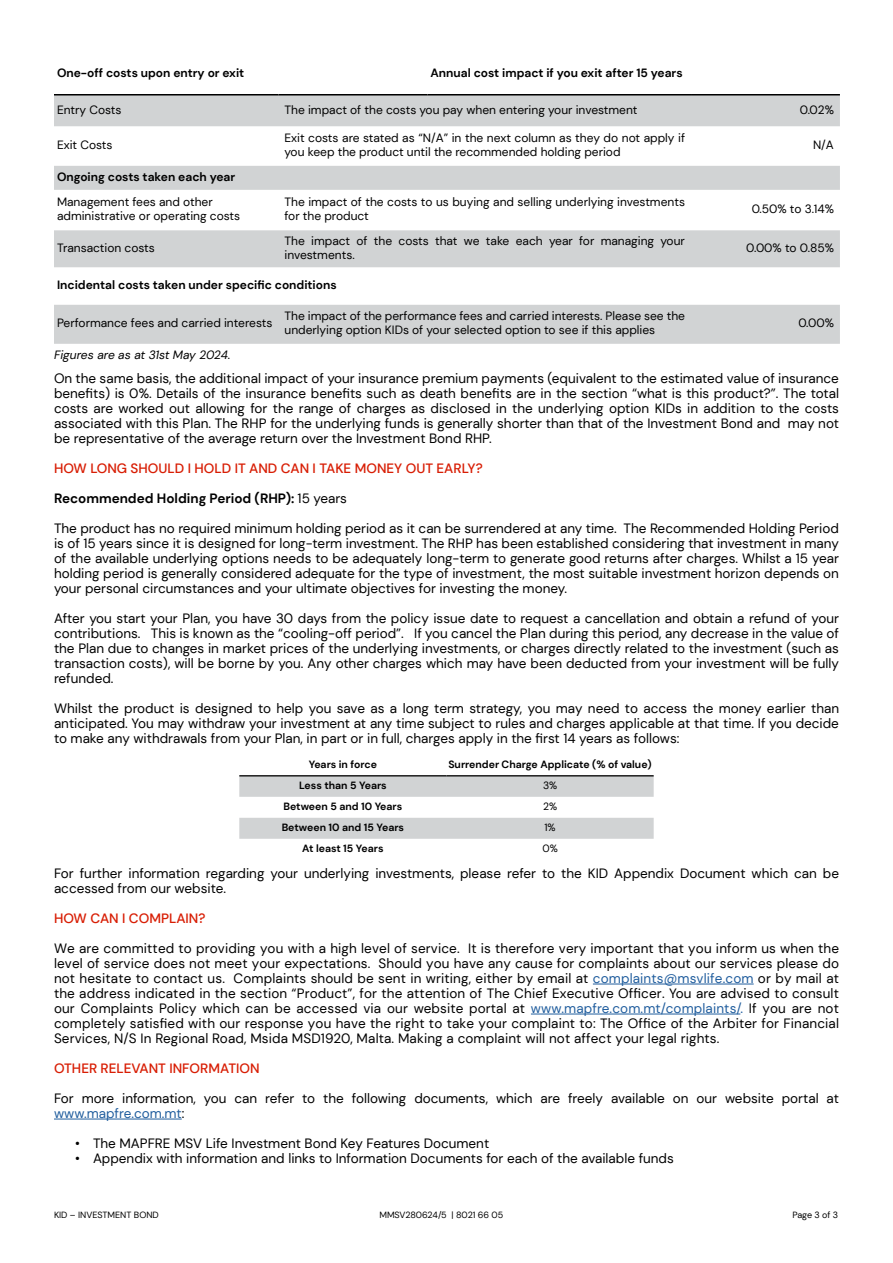
<style>
.page{position:relative;width:893px;height:1263px;background:#fff}
.page>*{position:absolute;margin:0;border:0;box-sizing:border-box;transform-origin:0 0}
.t1{font:13.5px/15px "DM Sans";color:#000;text-align:justify}
.t2{font:500 13.5px "DM Sans";color:#d81e05}
.t3{font:700 13.5px "DM Sans";color:#000}
.t4{font:12px/14.4px "DM Sans";color:#000}
.t5{font:700 12px "DM Sans";color:#000}
.t6{font:italic 12px "DM Sans";color:#000}
.t7{font:700 10.5px "DM Sans";color:#000}
.t8{font:10.5px "DM Sans";color:#000}
.t9{font:9px "DM Sans";color:#000}
.s1{font-weight:400}
.s2{color:#215e9e}
</style>
<div class="page">
<hr style="left:593px;top:984px;width:161px;height:1px;background:#215e9e">
<hr style="left:531px;top:1014px;width:209px;height:1px;background:#215e9e">
<hr style="left:54px;top:1119px;width:128px;height:1px;background:#215e9e">
<svg style="left:239px;top:776px;width:415px;height:63px"></svg>
<hr style="left:239px;top:775px;width:207px;height:1px;background:#000">
<hr style="left:446px;top:775px;width:208px;height:1px;background:#000">
<svg style="left:54px;top:95px;width:786px;height:249px;fill:#d1d3d4"></svg>
<hr style="left:54px;top:94px;width:224px;height:1px;background:#000">
<hr style="left:278px;top:94px;width:149px;height:1px;background:#000">
<hr style="left:428px;top:94px;width:263px;height:1px;background:#000">
<hr style="left:691px;top:94px;width:149px;height:1px;background:#000">
<p class="t5" style="left:57px;top:66px;width:189px">One-off costs upon entry or exit</p>
<p class="t5" style="left:430px;top:66px;width:254px">Annual cost impact if you exit after 15 years</p>
<p class="t4" style="left:57px;top:102px;width:66px">Entry Costs</p>
<p class="t4" style="left:284px;top:102px;width:355px">The impact of the costs you pay when entering your investment</p>
<p class="t4" style="left:800px;top:102px;width:36px">0.02%</p>
<p class="t4" style="left:57px;top:138px;width:57px">Exit Costs</p>
<p class="t4" style="left:284px;top:130px;width:402px">Exit costs are stated as “N/A” in the next column as they do not apply if you keep the product until the recommended holding period</p>
<p class="t4" style="left:813px;top:138px;width:22px">N/A</p>
<p class="t5" style="left:57px;top:169px;width:180px">Ongoing costs taken each year</p>
<p class="t4" style="left:57px;top:194px;width:185px">Management fees and other administrative or operating costs</p>
<p class="t4" style="left:284px;top:194px;width:402px">The impact of the costs to us buying and selling underlying investments for the product</p>
<p class="t4" style="left:752px;top:202px;width:84px">0.50% to 3.14%</p>
<p class="t4" style="left:57px;top:240px;width:99px">Transaction costs</p>
<p class="t4" style="left:284px;top:233px;width:402px">The impact of the costs that we take each year for managing your investments.</p>
<p class="t4" style="left:746px;top:240px;width:89px">0.00% to 0.85%</p>
<p class="t5" style="left:57px;top:277px;width:281px">Incidental costs taken under specific conditions</p>
<p class="t4" style="left:57px;top:316px;width:217px">Performance fees and carried interests</p>
<p class="t4" style="left:284px;top:309px;width:402px">The impact of the performance fees and carried interests. Please see the underlying option KIDs of your selected option to see if this applies</p>
<p class="t4" style="left:798px;top:316px;width:37px">0.00%</p>
<p class="t6" style="left:54px;top:348px;width:178px">Figures are as at 31st May 2024.</p>
<p class="t1" style="left:54px;top:370px;width:786px">On the same basis, the additional impact of your insurance premium payments (equivalent to the estimated value of insurance benefits) is 0%. Details of the insurance benefits such as death benefits are in the section “what is this product?”. The total costs are worked out allowing for the range of charges as disclosed in the underlying option KIDs in addition to the costs associated with this Plan. The RHP for the underlying funds is generally shorter than that of the Investment Bond and may not be representative of the average return over the Investment Bond RHP.</p>
<p class="t2" style="left:54px;top:459px;width:430px">HOW LONG SHOULD I HOLD IT AND CAN I TAKE MONEY OUT EARLY?</p>
<p class="t3" style="left:54px;top:489px;width:295px">Recommended Holding Period (RHP): <span class="s1">15 years</span></p>
<p class="t1" style="left:54px;top:520px;width:786px">The product has no required minimum holding period as it can be surrendered at any time. The Recommended Holding Period is of 15 years since it is designed for long-term investment. The RHP has been established considering that investment in many of the available underlying options needs to be adequately long-term to generate good returns after charges. Whilst a 15 year holding period is generally considered adequate for the type of investment, the most suitable investment horizon depends on your personal circumstances and your ultimate objectives for investing the money.</p>
<p class="t1" style="left:54px;top:610px;width:786px">After you start your Plan, you have 30 days from the policy issue date to request a cancellation and obtain a refund of your contributions. This is known as the “cooling-off period”. If you cancel the Plan during this period, any decrease in the value of the Plan due to changes in market prices of the underlying investments, or charges directly related to the investment (such as transaction costs), will be borne by you. Any other charges which may have been deducted from your investment will be fully refunded.</p>
<p class="t1" style="left:54px;top:700px;width:787px">Whilst the product is designed to help you save as a long term strategy, you may need to access the money earlier than anticipated. You may withdraw your investment at any time subject to rules and charges applicable at that time. If you decide to make any withdrawals from your Plan, in part or in full, charges apply in the first 14 years as follows:</p>
<p class="t7" style="left:309px;top:758px;width:70px">Years in force</p>
<p class="t7" style="left:448px;top:758px;width:205px">Surrender Charge Applicate (% of value)</p>
<p class="t7" style="left:299px;top:779px;width:89px">Less than 5 Years</p>
<p class="t8" style="left:543px;top:779px;width:16px">3%</p>
<p class="t7" style="left:283px;top:800px;width:120px">Between 5 and 10 Years</p>
<p class="t8" style="left:543px;top:800px;width:16px">2%</p>
<p class="t7" style="left:282px;top:821px;width:124px">Between 10 and 15 Years</p>
<p class="t8" style="left:544px;top:821px;width:13px">1%</p>
<p class="t7" style="left:302px;top:841px;width:83px">At least 15 Years</p>
<p class="t8" style="left:542px;top:842px;width:17px">0%</p>
<p class="t1" style="left:54px;top:865px;width:786px">For further information regarding your underlying investments, please refer to the KID Appendix Document which can be accessed from our website.</p>
<p class="t2" style="left:54px;top:909px;width:153px">HOW CAN I COMPLAIN?</p>
<p class="t1" style="left:54px;top:940px;width:786px">We are committed to providing you with a high level of service. It is therefore very important that you inform us when the level of service does not meet your expectations. Should you have any cause for complaints about our services please do not hesitate to contact us. Complaints should be sent in writing, either by email at <span class="s2">complaints@msvlife.com</span> or by mail at the address indicated in the section “Product”, for the attention of The Chief Executive Officer. You are advised to consult our Complaints Policy which can be accessed via our website portal at <span class="s2">www.mapfre.com.mt/complaints/.</span> If you are not completely satisfied with our response you have the right to take your complaint to: The Office of the Arbiter for Financial Services, N/S In Regional Road, Msida MSD1920, Malta. Making a complaint will not affect your legal rights.</p>
<p class="t2" style="left:54px;top:1059px;width:207px">OTHER RELEVANT INFORMATION</p>
<p class="t1" style="left:54px;top:1090px;width:786px">For more information, you can refer to the following documents, which are freely available on our website portal at <span class="s2">www.mapfre.com.mt</span>:</p>
<p class="t1" style="left:75px;top:1135px;width:416px">• The MAPFRE MSV Life Investment Bond Key Features Document</p>
<p class="t1" style="left:75px;top:1150px;width:600px">• Appendix with information and links to Information Documents for each of the available funds</p>
<p class="t9" style="left:379px;top:1209px;width:126px">MMSV280624/5 | 8021 66 05</p>
<p class="t9" style="left:54px;top:1209px;width:106px">KID – INVESTMENT BOND</p>
<p class="t9" style="left:792px;top:1209px;width:47px">Page 3 of 3</p>
</div>
